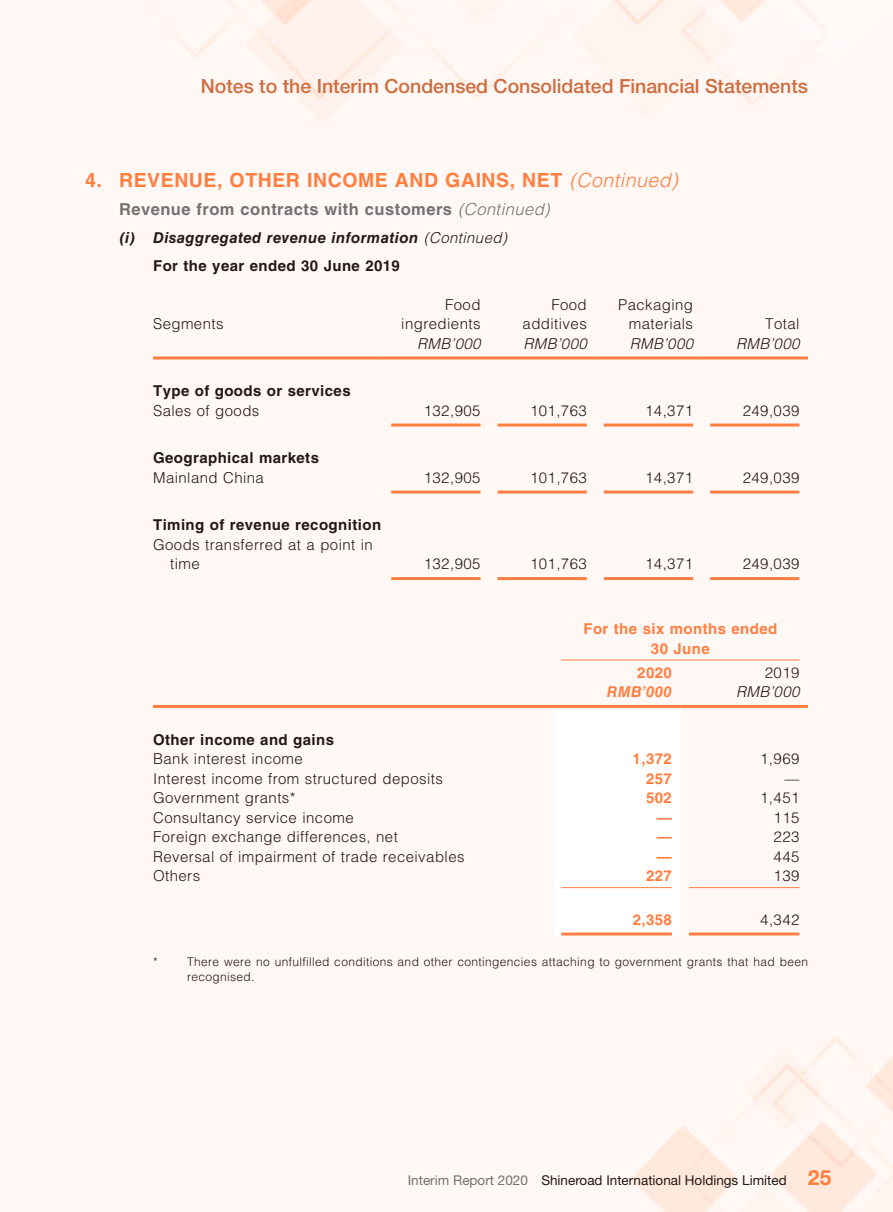
<style>
.page{position:relative;width:893px;height:1212px;background:#fff}
.page>*{position:absolute;margin:0;border:0;box-sizing:border-box;transform-origin:0 0}
.t1{font:500 19.5px "Helvetica Neue LT Std";color:#cf6c3f}
.t2{font:700 19.5px "Helvetica LT Std";letter-spacing:.03em;color:#ff7e40}
.t3{font:700 16.5px "Helvetica LT Std";letter-spacing:.03em;color:#727272}
.t4{font:300 15px/19.5px "Helvetica LT Std";letter-spacing:.03em;color:#231916;text-align:right}
.t5{font:700 15px "Helvetica LT Std";letter-spacing:.03em;color:#231916}
.t6{font:italic 700 15px/28px "Helvetica LT Std";letter-spacing:.03em;color:#231916}
.t7{font:700 15px/19.5px "Helvetica LT Std";letter-spacing:.03em;color:#ff7e40;text-align:center}
.t8{font:italic 300 15px "Helvetica LT Std";letter-spacing:.03em;color:#231916}
.t9{font:italic 700 15px "Helvetica LT Std";letter-spacing:.03em;color:#ff7e40}
.t10{font:13.5px "Helvetica Neue LT Std";color:#231916}
.t11{font:300 12px/15px "Helvetica LT Std";letter-spacing:.03em;color:#231916}
.s1{font-weight:300;font-style:italic}
.s2{font-weight:300}
.s3{font-style:normal}
.s4{color:#727272}
.s5{font-weight:700;font-size:21px;color:#ff7e40}
</style>
<div class="page">
<div style="left:145px;top:0;width:748px;height:1212px;background:#fff8f5"></div>
<hr style="left:153px;top:356px;width:230px;height:3px;background:#ff7e40">
<hr style="left:383px;top:356px;width:106px;height:3px;background:#ff7e40">
<hr style="left:489px;top:356px;width:106px;height:3px;background:#ff7e40">
<hr style="left:595px;top:356px;width:107px;height:3px;background:#ff7e40">
<hr style="left:702px;top:356px;width:106px;height:3px;background:#ff7e40">
<hr style="left:391px;top:423px;width:89px;height:3px;background:#ff7e40">
<hr style="left:497px;top:423px;width:90px;height:3px;background:#ff7e40">
<hr style="left:604px;top:423px;width:89px;height:3px;background:#ff7e40">
<hr style="left:710px;top:423px;width:89px;height:3px;background:#ff7e40">
<hr style="left:391px;top:490px;width:89px;height:3px;background:#ff7e40">
<hr style="left:497px;top:490px;width:90px;height:3px;background:#ff7e40">
<hr style="left:604px;top:490px;width:89px;height:3px;background:#ff7e40">
<hr style="left:710px;top:490px;width:89px;height:3px;background:#ff7e40">
<hr style="left:391px;top:577px;width:89px;height:3px;background:#ff7e40">
<hr style="left:497px;top:577px;width:90px;height:3px;background:#ff7e40">
<hr style="left:604px;top:577px;width:89px;height:3px;background:#ff7e40">
<hr style="left:710px;top:577px;width:89px;height:3px;background:#ff7e40">
<svg style="left:553px;top:708px;width:127px;height:227px"></svg>
<hr style="left:561px;top:660px;width:238px;height:1px;background:#ff7e40">
<hr style="left:153px;top:705px;width:400px;height:3px;background:#ff7e40">
<hr style="left:553px;top:705px;width:127px;height:3px;background:#ff7e40">
<hr style="left:680px;top:705px;width:128px;height:3px;background:#ff7e40">
<hr style="left:561px;top:887px;width:111px;height:1px;background:#ff7e40">
<hr style="left:689px;top:887px;width:110px;height:1px;background:#ff7e40">
<hr style="left:561px;top:932px;width:111px;height:3px;background:#ff7e40">
<hr style="left:689px;top:932px;width:110px;height:3px;background:#ff7e40">
<h1 class="t1" style="left:201px;top:74px;width:609px">Notes to the Interim Condensed Consolidated Financial Statements</h1>
<h1 class="t2" style="left:85px;top:168px;width:594px">4. REVENUE, OTHER INCOME AND GAINS, NET <span class="s1">(Continued)</span></h1>
<p class="t3" style="left:119px;top:199px;width:432px">Revenue from contracts with customers <span class="s1">(Continued)</span></p>
<p class="t6" style="left:153px;top:223px;width:355px;text-indent:-34px">(i) Disaggregated revenue information <span class="s2">(Continued)<br></span><span class="s3">For the year ended 30 June 2019</span></p>
<p class="t4" style="left:153px;top:314px;width:72px">Segments</p>
<p class="t4" style="left:401px;top:295px;width:81px">Food ingredients</p>
<p class="t4" style="left:523px;top:295px;width:66px">Food additives</p>
<p class="t4" style="left:618px;top:295px;width:77px">Packaging materials</p>
<p class="t4" style="left:765px;top:314px;width:36px">Total</p>
<p class="t8" style="left:417px;top:334px;width:65px">RMB’000</p>
<p class="t8" style="left:523px;top:334px;width:65px">RMB’000</p>
<p class="t8" style="left:630px;top:334px;width:65px">RMB’000</p>
<p class="t8" style="left:736px;top:334px;width:65px">RMB’000</p>
<p class="t5" style="left:153px;top:382px;width:199px">Type of goods or services</p>
<p class="t4" style="left:153px;top:401px;width:108px">Sales of goods</p>
<p class="t4" style="left:424px;top:401px;width:58px">132,905</p>
<p class="t4" style="left:530px;top:401px;width:58px">101,763</p>
<p class="t4" style="left:645px;top:401px;width:49px">14,371</p>
<p class="t4" style="left:743px;top:401px;width:58px">249,039</p>
<p class="t5" style="left:153px;top:449px;width:167px">Geographical markets</p>
<p class="t4" style="left:153px;top:468px;width:112px">Mainland China</p>
<p class="t4" style="left:424px;top:468px;width:58px">132,905</p>
<p class="t4" style="left:530px;top:468px;width:58px">101,763</p>
<p class="t4" style="left:645px;top:468px;width:49px">14,371</p>
<p class="t4" style="left:743px;top:468px;width:58px">249,039</p>
<p class="t5" style="left:153px;top:516px;width:230px">Timing of revenue recognition</p>
<p class="t4" style="left:170px;top:535px;width:204px;text-align:left;text-indent:-17px">Goods transferred at a point in time</p>
<p class="t4" style="left:424px;top:554px;width:58px">132,905</p>
<p class="t4" style="left:530px;top:554px;width:58px">101,763</p>
<p class="t4" style="left:645px;top:554px;width:49px">14,371</p>
<p class="t4" style="left:743px;top:554px;width:58px">249,039</p>
<p class="t7" style="left:583px;top:619px;width:195px">For the six months ended<br>30 June</p>
<p class="t7" style="left:637px;top:662px;width:36px">2020</p>
<p class="t4" style="left:765px;top:662px;width:36px">2019</p>
<p class="t9" style="left:607px;top:683px;width:67px">RMB’000</p>
<p class="t8" style="left:736px;top:682px;width:65px">RMB’000</p>
<p class="t5" style="left:153px;top:730px;width:182px">Other income and gains</p>
<p class="t4" style="left:153px;top:749px;width:151px">Bank interest income</p>
<p class="t7" style="left:633px;top:749px;width:41px">1,372</p>
<p class="t4" style="left:760px;top:749px;width:41px">1,969</p>
<p class="t4" style="left:153px;top:768px;width:291px">Interest income from structured deposits</p>
<p class="t7" style="left:646px;top:768px;width:27px">257</p>
<p class="t4" style="left:784px;top:768px;width:16px">—</p>
<p class="t4" style="left:153px;top:788px;width:144px">Government grants*</p>
<p class="t7" style="left:646px;top:788px;width:27px">502</p>
<p class="t4" style="left:760px;top:788px;width:41px">1,451</p>
<p class="t4" style="left:153px;top:807px;width:202px">Consultancy service income</p>
<p class="t7" style="left:657px;top:807px;width:16px">—</p>
<p class="t4" style="left:774px;top:807px;width:27px">115</p>
<p class="t4" style="left:153px;top:827px;width:246px">Foreign exchange differences, net</p>
<p class="t7" style="left:657px;top:827px;width:16px">—</p>
<p class="t4" style="left:774px;top:827px;width:27px">223</p>
<p class="t4" style="left:153px;top:846px;width:313px">Reversal of impairment of trade receivables</p>
<p class="t7" style="left:657px;top:846px;width:16px">—</p>
<p class="t4" style="left:774px;top:846px;width:27px">445</p>
<p class="t4" style="left:153px;top:866px;width:49px">Others</p>
<p class="t7" style="left:646px;top:866px;width:27px">227</p>
<p class="t4" style="left:774px;top:866px;width:27px">139</p>
<p class="t7" style="left:633px;top:909px;width:41px">2,358</p>
<p class="t4" style="left:760px;top:909px;width:41px">4,342</p>
<p class="t11" style="left:153px;top:954px;width:6px">*</p>
<p class="t11" style="left:187px;top:954px;width:622px">There were no unfulfilled conditions and other contingencies attaching to government grants that had been recognised.</p>
<p class="t10" style="left:408px;top:1172px;width:425px"><span class="s4">Interim Report 2020</span> Shineroad International Holdings Limited <span class="s5">25</span></p>
</div>
